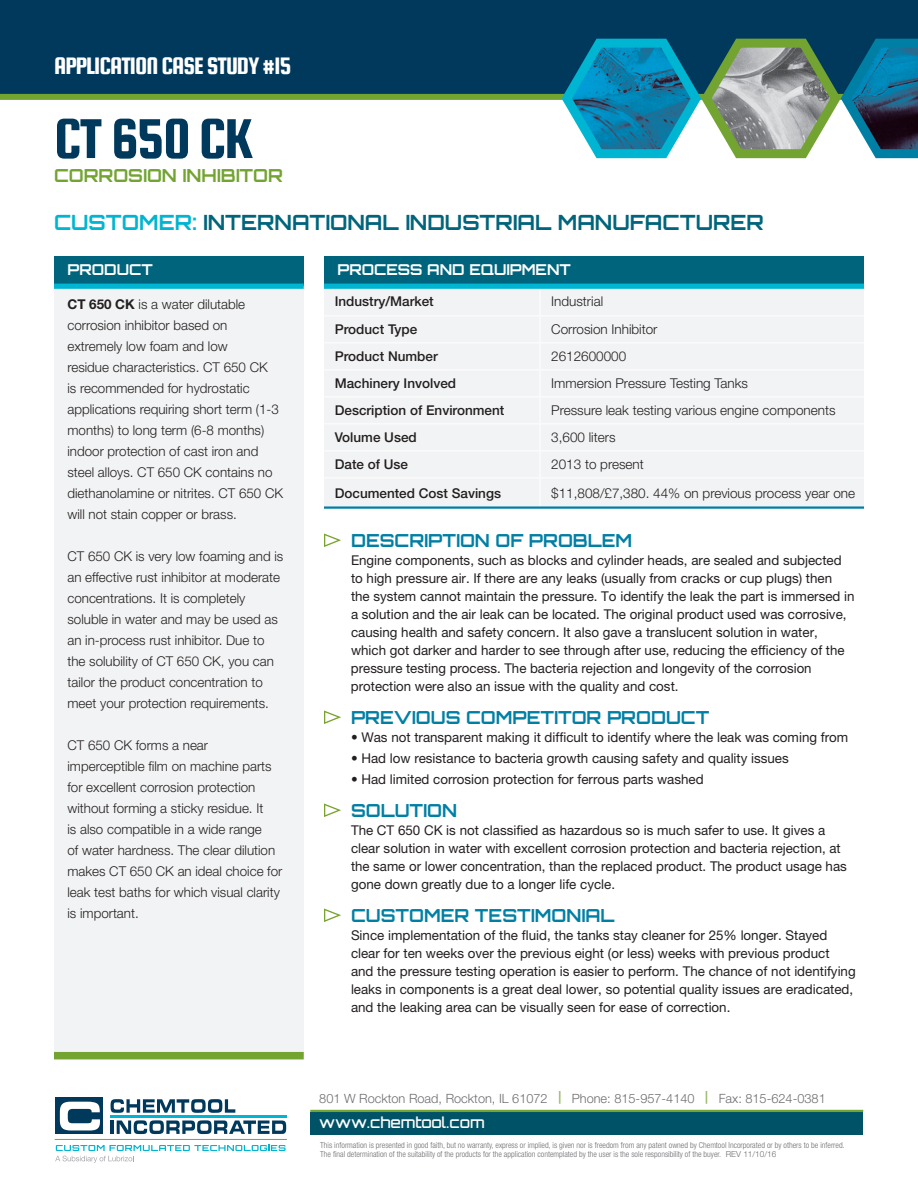
<style>
.page{position:relative;width:918px;height:1188px;background:#fff}
.page>*{position:absolute;margin:0;border:0;box-sizing:border-box;transform-origin:0 0}
.t1{font:60px "Squada One";letter-spacing:-.03em;color:#00395c}
.t2{font:25.5px "Squada One";letter-spacing:-.04em;color:#fff}
.t3{font:700 21px "Orbitron";color:#00657c}
.t4{font:700 18px "Orbitron";color:#007fa5}
.t5{font:700 18px "Orbitron";color:#73a432}
.t6{font:700 15px "Orbitron";color:#fff}
.t7{font:500 15px "Orbitron";color:#fff}
.t8{font:13.5px/18px "Helvetica Neue LT Pro";color:#231f20}
.t9{font:300 13.5px/21px "Helvetica Neue LT Pro";color:#231f20}
.t10{font:500 13.5px "Helvetica Neue LT Pro";color:#231f20}
.t11{font:300 12.75px "Helvetica Neue LT Pro";color:#6c6d70}
.t12{font:300 condensed 8.25px/9px "Helvetica Neue LT Pro";color:#6c6d70}
.s1{color:#00b5d1}
.s2{font-weight:700}
.s3{font-weight:700;color:#97b967}
.s4{font-stretch:normal}
</style>
<div class="page">
<div style="left:0;top:0;width:918px;height:98px;background:#00395c"></div>
<div style="left:0;top:94px;width:918px;height:6px;background:#73a432"></div>
<svg style="left:324px;top:534px;width:17px;height:13px"></svg>
<svg style="left:324px;top:711px;width:17px;height:13px"></svg>
<svg style="left:324px;top:804px;width:17px;height:13px"></svg>
<svg style="left:324px;top:909px;width:17px;height:13px"></svg>
<div style="left:324px;top:256px;width:540px;height:30px;background:#00657c"></div>
<div style="left:324px;top:289px;width:540px;height:217px;background:#f2f3f4"></div>
<hr style="left:324px;top:315px;width:216px;height:1px;background:#fff">
<hr style="left:540px;top:315px;width:324px;height:1px;background:#fff">
<hr style="left:324px;top:342px;width:216px;height:1px;background:#fff">
<hr style="left:540px;top:342px;width:324px;height:1px;background:#fff">
<hr style="left:324px;top:369px;width:216px;height:1px;background:#fff">
<svg style="left:540px;top:289px;width:1px;height:217px"></svg>
<hr style="left:540px;top:369px;width:324px;height:1px;background:#fff">
<hr style="left:324px;top:396px;width:216px;height:1px;background:#fff">
<hr style="left:540px;top:396px;width:324px;height:1px;background:#fff">
<hr style="left:324px;top:423px;width:216px;height:1px;background:#fff">
<hr style="left:540px;top:423px;width:324px;height:1px;background:#fff">
<hr style="left:324px;top:450px;width:216px;height:1px;background:#fff">
<hr style="left:540px;top:450px;width:324px;height:1px;background:#fff">
<hr style="left:324px;top:477px;width:216px;height:1px;background:#fff">
<hr style="left:540px;top:477px;width:324px;height:1px;background:#fff">
<hr style="left:324px;top:506px;width:216px;height:3px;background:#007fa5">
<hr style="left:540px;top:506px;width:324px;height:3px;background:#007fa5">
<div style="left:324px;top:284px;width:216px;height:5px;background:#00b5d1"></div>
<div style="left:540px;top:284px;width:324px;height:5px;background:#00b5d1"></div>
<div style="left:54px;top:256px;width:250px;height:30px;background:#00657c"></div>
<div style="left:54px;top:286px;width:250px;height:770px;background:#f2f3f4"></div>
<div style="left:54px;top:1052px;width:250px;height:7px;background:#73a432"></div>
<div style="left:54px;top:284px;width:250px;height:5px;background:#00b5d1"></div>
<svg style="left:55px;top:1145px;width:231px;height:18px"></svg>
<hr style="left:55px;top:1139px;width:232px;height:1px;background:#73a432">
<svg style="left:56px;top:1098px;width:47px;height:36px"></svg>
<svg style="left:60px;top:1102px;width:40px;height:28px"></svg>
<hr style="left:110px;top:1116px;width:177px;height:2px;background:#00b5d1">
<svg style="left:111px;top:1099px;width:124px;height:14px"></svg>
<svg style="left:111px;top:1120px;width:175px;height:14px"></svg>
<div style="left:310px;top:1112px;width:553px;height:23px;background:#005367"></div>
<hr style="left:310px;top:1110px;width:553px;height:2px;background:#73a432">
<svg style="left:556px;top:38px;width:362px;height:121px"></svg>
<h2 class="t2" style="left:54px;top:52px;width:239px">APPLICATION CASE STUDY #15</h2>
<h1 class="t1" style="left:54px;top:106px;width:200px">CT 650 CK</h1>
<h3 class="t5" style="left:54px;top:165px;width:30px">CORROSION</h3>
<h3 class="t5" style="left:182px;top:165px;width:66px">INHIBITOR</h3>
<h3 class="t3" style="left:54px;top:210px;width:711px"><span class="s1">CUSTOMER:</span> INTERNATIONAL INDUSTRIAL MANUFACTURER</h3>
<p class="t6" style="left:68px;top:261px;width:14px">PRODUCT</p>
<p class="t9" style="left:68px;top:294px;width:217px"><span class="s2">CT 650 CK</span> is a water dilutable corrosion inhibitor based on extremely low foam and low<br>residue characteristics. CT 650 CK<br>is recommended for hydrostatic applications requiring short term (1-3 months) to long term (6-8 months) indoor protection of cast iron and steel alloys. CT 650 CK contains no diethanolamine or nitrites. CT 650 CK will not stain copper or brass.</p>
<p class="t9" style="left:68px;top:546px;width:217px">CT 650 CK is very low foaming and is an effective rust inhibitor at moderate concentrations. It is completely soluble in water and may be used as an in-process rust inhibitor. Due to the solubility of CT 650 CK, you can tailor the product concentration to meet your protection requirements.</p>
<p class="t9" style="left:68px;top:735px;width:216px">CT 650 CK forms a near imperceptible film on machine parts for excellent corrosion protection without forming a sticky residue. It<br>is also compatible in a wide range<br>of water hardness. The clear dilution makes CT 650 CK an ideal choice for leak test baths for which visual clarity is important.</p>
<p class="t6" style="left:338px;top:261px;width:13px">PROCESS</p>
<p class="t6" style="left:427px;top:261px;width:13px">AND</p>
<p class="t6" style="left:469px;top:261px;width:66px">EQUIPMENT</p>
<p class="t10" style="left:335px;top:293px;width:101px">Industry/Market</p>
<p class="t9" style="left:551px;top:290px;width:53px">Industrial</p>
<p class="t10" style="left:335px;top:321px;width:84px">Product Type</p>
<p class="t9" style="left:551px;top:319px;width:108px">Corrosion Inhibitor</p>
<p class="t10" style="left:335px;top:348px;width:105px">Product Number</p>
<p class="t9" style="left:551px;top:346px;width:77px">2612600000</p>
<p class="t10" style="left:335px;top:375px;width:123px">Machinery Involved</p>
<p class="t9" style="left:551px;top:373px;width:198px">Immersion Pressure Testing Tanks</p>
<p class="t10" style="left:335px;top:402px;width:171px">Description of Environment</p>
<p class="t9" style="left:551px;top:400px;width:286px">Pressure leak testing various engine components</p>
<p class="t10" style="left:335px;top:429px;width:84px">Volume Used</p>
<p class="t9" style="left:551px;top:427px;width:66px">3,600 liters</p>
<p class="t10" style="left:335px;top:456px;width:75px">Date of Use</p>
<p class="t9" style="left:551px;top:454px;width:94px">2013 to present</p>
<p class="t10" style="left:335px;top:485px;width:168px">Documented Cost Savings</p>
<p class="t9" style="left:551px;top:482px;width:305px">$11,808/£7,380. 44% on previous process year one</p>
<h3 class="t4" style="left:351px;top:530px;width:29px">DESCRI</h3>
<h3 class="t4" style="left:428px;top:530px;width:27px">PTION</h3>
<h3 class="t4" style="left:495px;top:530px;width:49px">OF PRO</h3>
<h3 class="t4" style="left:573px;top:530px;width:30px">BLEM</h3>
<p class="t8" style="left:351px;top:551px;width:505px">Engine components, such as blocks and cylinder heads, are sealed and subjected to high pressure air. If there are any leaks (usually from cracks or cup plugs) then<br>the system cannot maintain the pressure. To identify the leak the part is immersed in a solution and the air leak can be located. The original product used was corrosive, causing health and safety concern. It also gave a translucent solution in water, which got darker and harder to see through after use, reducing the efficiency of the pressure testing process. The bacteria rejection and longevity of the corrosion protection were also an issue with the quality and cost.</p>
<h3 class="t4" style="left:349px;top:707px;width:361px">PREVIOUS COMPETITOR PRODUCT</h3>
<p class="t8" style="left:351px;top:728px;width:499px">• Was not transparent making it difficult to identify where the leak was coming from</p>
<p class="t8" style="left:351px;top:749px;width:439px">• Had low resistance to bacteria growth causing safety and quality issues</p>
<p class="t8" style="left:351px;top:770px;width:354px">• Had limited corrosion protection for ferrous parts washed</p>
<h3 class="t4" style="left:351px;top:800px;width:108px">SOLUTION</h3>
<p class="t8" style="left:351px;top:821px;width:497px">The CT 650 CK is not classified as hazardous so is much safer to use. It gives a clear solution in water with excellent corrosion protection and bacteria rejection, at the same or lower concentration, than the replaced product. The product usage has gone down greatly due to a longer life cycle.</p>
<h3 class="t4" style="left:351px;top:905px;width:31px">CUSTOMER</h3>
<h3 class="t4" style="left:475px;top:905px;width:14px">TESTIMONIAL</h3>
<p class="t8" style="left:351px;top:926px;width:506px">Since implementation of the fluid, the tanks stay cleaner for 25% longer. Stayed clear for ten weeks over the previous eight (or less) weeks with previous product<br>and the pressure testing operation is easier to perform. The chance of not identifying leaks in components is a great deal lower, so potential quality issues are eradicated, and the leaking area can be visually seen for ease of correction.</p>
<p class="t11" style="left:319px;top:1091px;width:508px">801 W Rockton Road, Rockton, IL 61072 <span class="s3">|</span> Phone: 815-957-4140 <span class="s3">|</span> Fax: 815-624-0381</p>
<p class="t7" style="left:319px;top:1113px;width:167px">www.chemtool.com</p>
<p class="t12" style="left:320px;top:1140px;width:526px">This information is presented in good faith, but no warranty, express or implied, is given nor is freedom from any patent owned by Chemtool Incorporated or by others to be inferred.<br>The final determination of the suitability of the products for the application contemplated by the user is the sole responsibility of the buyer. <span class="s4">REV 11/10/16</span></p>
</div>
